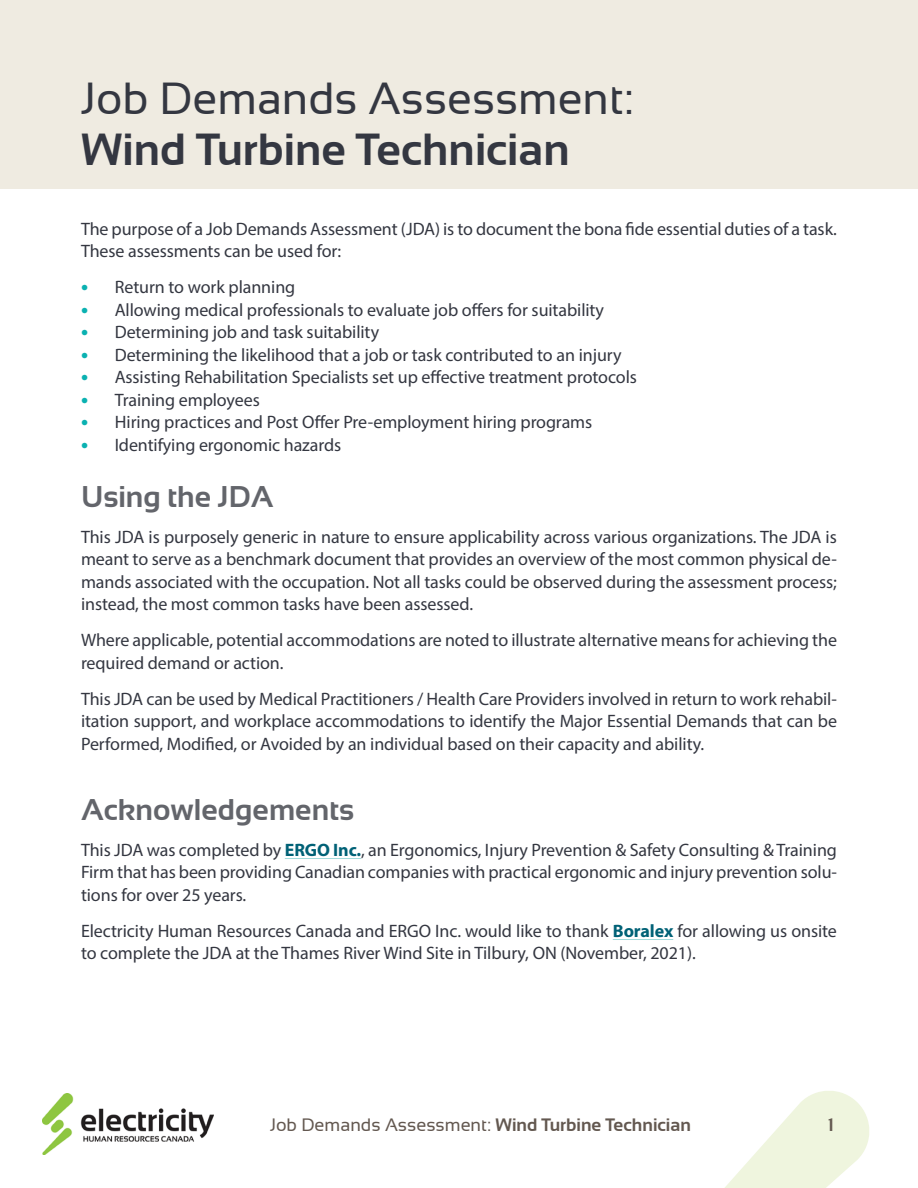
<style>
.page{position:relative;width:918px;height:1188px;background:#fff}
.page>*{position:absolute;margin:0;border:0;box-sizing:border-box;transform-origin:0 0}
.t1{font:45px/51px "Sansation";color:#343741}
.t2{font:700 30px "Sansation";color:#63656b}
.Body_Paragraph{font:18px/22.5px "Myriad Pro";letter-spacing:-.005em;color:#343741}
.t3{font:18px "Sansation";color:#635850}
.t4{font:700 18px "Sansation";color:#635850}
.s1{font-weight:700}
.s2{font-weight:700;font-size:21px;color:#0ab1b1}
.s3{font-weight:700;color:#006176}
</style>
<div class="page">
<svg style="left:725px;top:1091px;width:144px;height:97px"></svg>
<div style="left:0;top:0;width:918px;height:189px;background:#efebe1"></div>
<img style="left:42px;top:1094px;width:172px;height:60px">
<hr style="left:285px;top:858px;width:76px;height:1px;background:#a2dadb">
<hr style="left:613px;top:939px;width:60px;height:1px;background:#a2dadb">
<h1 class="t1" style="left:81px;top:73px;width:554px">Job Demands Assessment:<br><span class="s1">Wind Turbine Technician</span></h1>
<p class="Body_Paragraph" style="left:81px;top:217px;width:758px">The purpose of a Job Demands Assessment (JDA) is to document the bona fide essential duties of a task.<br>These assessments can be used for:</p>
<p class="Body_Paragraph" style="left:81px;top:275px;width:216px"><span class="s2">•</span> Return to work planning</p>
<p class="Body_Paragraph" style="left:81px;top:298px;width:525px"><span class="s2">•</span> Allowing medical professionals to evaluate job offers for suitability</p>
<p class="Body_Paragraph" style="left:81px;top:320px;width:300px"><span class="s2">•</span> Determining job and task suitability</p>
<p class="Body_Paragraph" style="left:81px;top:343px;width:542px"><span class="s2">•</span> Determining the likelihood that a job or task contributed to an injury</p>
<p class="Body_Paragraph" style="left:81px;top:365px;width:557px"><span class="s2">•</span> Assisting Rehabilitation Specialists set up effective treatment protocols</p>
<p class="Body_Paragraph" style="left:81px;top:388px;width:180px"><span class="s2">•</span> Training employees</p>
<p class="Body_Paragraph" style="left:81px;top:410px;width:513px"><span class="s2">•</span> Hiring practices and Post Offer Pre-employment hiring programs</p>
<p class="Body_Paragraph" style="left:81px;top:433px;width:262px"><span class="s2">•</span> Identifying ergonomic hazards</p>
<h2 class="t2" style="left:81px;top:480px;width:194px">Using the JDA</h2>
<p class="Body_Paragraph" style="left:81px;top:525px;width:758px;text-align:justify">This JDA is purposely generic in nature to ensure applicability across various organizations. The JDA is meant to serve as a benchmark document that provides an overview of the most common physical de&shy;mands associated with the occupation. Not all tasks could be observed during the assessment process; instead, the most common tasks have been assessed.</p>
<p class="Body_Paragraph" style="left:81px;top:629px;width:758px">Where applicable, potential accommodations are noted to illustrate alternative means for achieving the required demand or action.</p>
<p class="Body_Paragraph" style="left:81px;top:687px;width:758px;text-align:justify">This JDA can be used by Medical Practitioners / Health Care Providers involved in return to work rehabil&shy;itation support, and workplace accommodations to identify the Major Essential Demands that can be Performed, Modified, or Avoided by an individual based on their capacity and ability.</p>
<h2 class="t2" style="left:81px;top:792px;width:275px">Acknowledgements</h2>
<p class="Body_Paragraph" style="left:81px;top:838px;width:758px;text-align:justify">This JDA was completed by <span class="s3">ERGO Inc.</span>, an Ergonomics, Injury Prevention &amp; Safety Consulting &amp; Training Firm that has been providing Canadian companies with practical ergonomic and injury prevention solu&shy;tions for over 25 years.</p>
<p class="Body_Paragraph" style="left:81px;top:919px;width:757px">Electricity Human Resources Canada and ERGO Inc. would like to thank <span class="s3">Boralex</span> for allowing us onsite to complete the JDA at the Thames River Wind Site in Tilbury, ON (November, 2021).</p>
<p class="t3" style="left:270px;top:1115px;width:422px">Job Demands Assessment: <span class="s1">Wind Turbine Technician</span></p>
<p class="t4" style="left:828px;top:1115px;width:8px">1</p>
</div>
